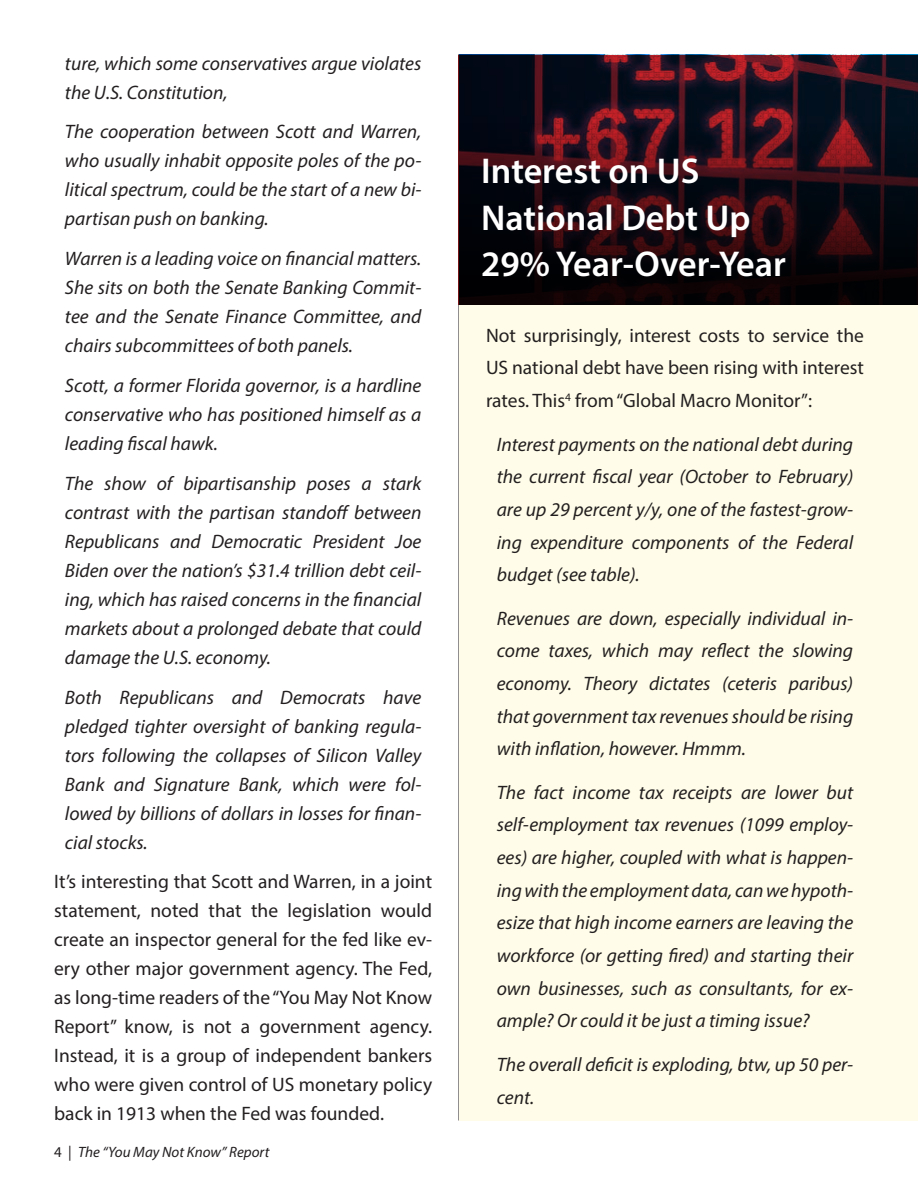
<style>
.page{position:relative;width:918px;height:1188px;background:#fff}
.page>*{position:absolute;margin:0;border:0;box-sizing:border-box;transform-origin:0 0}
.t1{font:600 36px/46.5px "Myriad Pro";color:#fff}
.t2{font:italic 19.5px/29px "Myriad Pro";color:#231f20;text-align:justify}
.t3{font:19.5px/29px "Myriad Pro";color:#231f20;text-align:justify}
.t4{font:italic 15px "Myriad Pro";color:#231f20}
.s1{font-style:normal}
</style>
<div class="page">
<div style="left:459px;top:55px;width:459px;height:1065px;background:#fffde9"></div>
<svg style="left:459px;top:55px;width:459px;height:38px;background:#2c111f"></svg>
<svg style="left:459px;top:93px;width:459px;height:211px;background:#1d0a12"></svg>
<p class="t2" style="left:65px;top:48px;width:358px">ture, which some conservatives argue violates the U.S. Constitution,</p>
<p class="t2" style="left:65px;top:117px;width:358px">The cooperation between Scott and Warren, who usually inhabit opposite poles of the po&shy;litical spectrum, could be the start of a new bi&shy;partisan push on banking.</p>
<p class="t2" style="left:65px;top:244px;width:358px">Warren is a leading voice on financial matters.<br>She sits on both the Senate Banking Commit&shy;tee and the Senate Finance Committee, and chairs subcommittees of both panels.</p>
<p class="t2" style="left:65px;top:371px;width:358px">Scott, a former Florida governor, is a hardline conservative who has positioned himself as a leading fiscal hawk.</p>
<p class="t2" style="left:65px;top:469px;width:358px">The show of bipartisanship poses a stark contrast with the partisan standoff between Republicans and Democratic President Joe Biden over the nation’s $31.4 trillion debt ceil&shy;ing, which has raised concerns in the financial markets about a prolonged debate that could damage the U.S. economy.</p>
<p class="t2" style="left:65px;top:682px;width:358px">Both Republicans and Democrats have pledged tighter oversight of banking regula&shy;tors following the collapses of Silicon Valley Bank and Signature Bank, which were fol&shy;lowed by billions of dollars in losses for finan&shy;cial stocks.</p>
<p class="t3" style="left:54px;top:867px;width:380px">It’s interesting that Scott and Warren, in a joint statement, noted that the legislation would create an inspector general for the fed like ev&shy;ery other major government agency. The Fed, as long-time readers of the “You May Not Know Report” know, is not a government agency.<br>Instead, it is a group of independent bankers who were given control of US monetary policy back in 1913 when the Fed was founded.</p>
<p class="t4" style="left:54px;top:1143px;width:217px"><span class="s1">4 |</span> The “You May Not Know” Report</p>
<h1 class="t1" style="left:481px;top:147px;width:306px">Interest on US<br>National Debt Up<br>29% Year-Over-Year</h1>
<p class="t3" style="left:486px;top:319px;width:380px;line-height:32.7px">Not surprisingly, interest costs to service the US national debt have been rising with interest rates. This<sup>4</sup> from “Global Macro Monitor”:</p>
<p class="t2" style="left:497px;top:427px;width:358px;line-height:32.7px">Interest payments on the national debt during the current fiscal year (October to February) are up 29 percent y/y, one of the fastest-grow&shy;ing expenditure components of the Federal budget (see table).</p>
<p class="t2" style="left:497px;top:601px;width:358px;line-height:32.7px">Revenues are down, especially individual in&shy;come taxes, which may reflect the slowing economy. Theory dictates (ceteris paribus) that government tax revenues should be rising with inflation, however. Hmmm.</p>
<p class="t2" style="left:497px;top:776px;width:358px;line-height:32.7px">The fact income tax receipts are lower but self-employment tax revenues (1099 employ&shy;ees) are higher, coupled with what is happen&shy;ing with the employment data, can we hypoth&shy;esize that high income earners are leaving the workforce (or getting fired) and starting their own businesses, such as consultants, for ex&shy;ample? Or could it be just a timing issue?</p>
<p class="t2" style="left:497px;top:1048px;width:358px;line-height:32.7px">The overall deficit is exploding, btw, up 50 per&shy;cent.</p>
</div>
